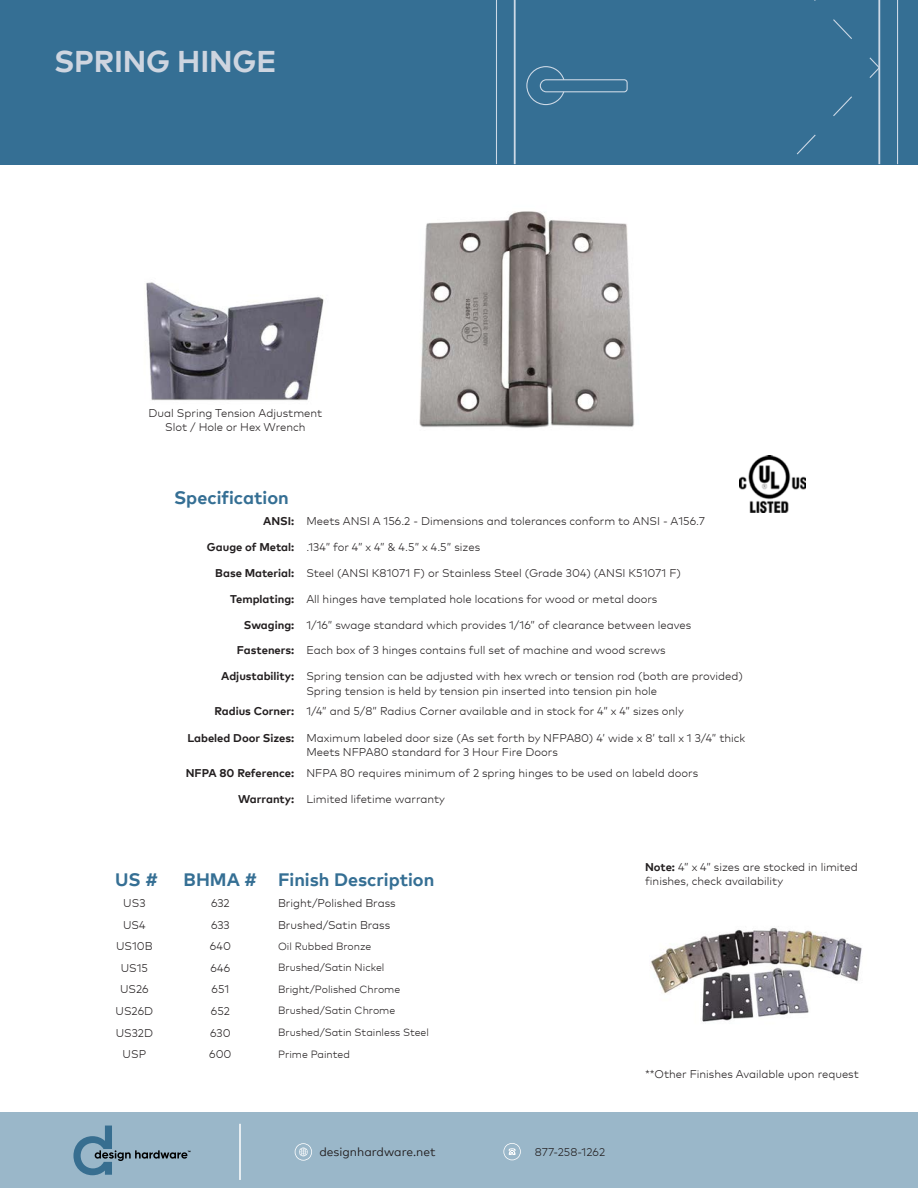
<style>
.page{position:relative;width:918px;height:1188px;background:#fff}
.page>*{position:absolute;margin:0;border:0;box-sizing:border-box;transform-origin:0 0}
.t1{font:700 30px "Mark Pro";letter-spacing:-.005em;color:#ced5e0}
.t2{font:700 18px "Mark Pro";color:#356f94}
.t3{font:12px "Mark Pro";color:#231f20}
.t4{font:300 11.25px/14.2px "Mark Pro";color:#231f20;text-align:center}
.t5{font:300 10.5px "Mark Pro";color:#231f20}
.s1{font-weight:700}
</style>
<div class="page">
<div style="left:0;top:0;width:918px;height:165px;background:#356f94"></div>
<hr style="left:878px;top:0;width:2px;height:164px;background:#cdd9e6">
<hr style="left:514px;top:0;width:2px;height:164px;background:#cdd9e6">
<hr style="left:897px;top:0;width:1px;height:164px;background:#cdd9e6">
<hr style="left:496px;top:0;width:1px;height:164px;background:#cdd9e6">
<svg style="left:814px;top:0;width:38px;height:39px"></svg>
<svg style="left:869px;top:57px;width:10px;height:21px"></svg>
<svg style="left:526px;top:66px;width:326px;height:89px"></svg>
<div style="left:0;top:1112px;width:918px;height:76px;background:#9ab7c9"></div>
<svg style="left:73px;top:1126px;width:117px;height:49px"></svg>
<hr style="left:239px;top:1124px;width:2px;height:56px;background:#fff">
<svg style="left:295px;top:1143px;width:17px;height:18px"></svg>
<svg style="left:503px;top:1143px;width:18px;height:17px"></svg>
<img style="left:419px;top:211px;width:215px;height:217px">
<img style="left:740px;top:456px;width:66px;height:57px">
<img style="left:651px;top:928px;width:211px;height:94px">
<img style="left:146px;top:282px;width:178px;height:119px">
<h1 class="t1" style="left:54px;top:39px;width:224px">SPRING HINGE</h1>
<p class="t4" style="left:149px;top:405px;width:175px">Dual Spring Tension Adjustment<br>Slot / Hole or Hex Wrench</p>
<h2 class="t2" style="left:174px;top:484px;width:116px">Specification</h2>
<p class="t4" style="left:263px;top:513px;width:443px"><span class="s1">ANSI:</span> Meets ANSI A 156.2 - Dimensions and tolerances conform to ANSI - A156.7</p>
<p class="t4" style="left:207px;top:539px;width:275px"><span class="s1">Gauge of Metal:</span> .134” for 4” x 4” &amp; 4.5” x 4.5” sizes</p>
<p class="t4" style="left:215px;top:565px;width:467px"><span class="s1">Base Material:</span> Steel (ANSI K81071 F) or Stainless Steel (Grade 304) (ANSI K51071 F)</p>
<p class="t4" style="left:230px;top:591px;width:429px"><span class="s1">Templating:</span> All hinges have templated hole locations for wood or metal doors</p>
<p class="t4" style="left:244px;top:617px;width:449px"><span class="s1">Swaging:</span> 1/16” swage standard which provides 1/16” of clearance between leaves</p>
<p class="t4" style="left:237px;top:642px;width:430px"><span class="s1">Fasteners:</span> Each box of 3 hinges contains full set of machine and wood screws</p>
<p class="t4" style="left:221px;top:668px;width:523px"><span class="s1">Adjustability:</span> Spring tension can be adjusted with hex wrech or tension rod (both are provided)<br>Spring tension is held by tension pin inserted into tension pin hole</p>
<p class="t4" style="left:214px;top:704px;width:471px"><span class="s1">Radius Corner:</span> 1/4” and 5/8” Radius Corner available and in stock for 4” x 4” sizes only</p>
<p class="t4" style="left:306px;top:730px;width:441px;text-align:left;text-indent:-119px"><span class="s1">Labeled Door Sizes:</span> Maximum labeled door size (As set forth by NFPA80) 4’ wide x 8’ tall x 1 3/4” thick<br>Meets NFPA80 standard for 3 Hour Fire Doors</p>
<p class="t4" style="left:186px;top:765px;width:514px"><span class="s1">NFPA 80 Reference:</span> NFPA 80 requires minimum of 2 spring hinges to be used on labeld doors</p>
<p class="t4" style="left:238px;top:791px;width:208px"><span class="s1">Warranty:</span> Limited lifetime warranty</p>
<h2 class="t2" style="left:115px;top:866px;width:45px">US #</h2>
<h2 class="t2" style="left:184px;top:866px;width:252px">BHMA # Finish Description</h2>
<p class="t4" style="left:123px;top:895px;width:24px">US3</p>
<p class="t4" style="left:211px;top:895px;width:20px">632</p>
<p class="t4" style="left:278px;top:895px;width:119px">Bright/Polished Brass</p>
<p class="t4" style="left:123px;top:917px;width:24px">US4</p>
<p class="t4" style="left:211px;top:917px;width:20px">633</p>
<p class="t4" style="left:278px;top:917px;width:114px">Brushed/Satin Brass</p>
<p class="t4" style="left:116px;top:938px;width:38px">US10B</p>
<p class="t4" style="left:210px;top:938px;width:23px">640</p>
<p class="t5" style="left:278px;top:938px;width:95px">Oil Rubbed Bronze</p>
<p class="t4" style="left:121px;top:960px;width:29px">US15</p>
<p class="t4" style="left:211px;top:960px;width:21px">646</p>
<p class="t5" style="left:278px;top:960px;width:108px">Brushed/Satin Nickel</p>
<p class="t4" style="left:120px;top:982px;width:30px">US26</p>
<p class="t4" style="left:212px;top:982px;width:19px">651</p>
<p class="t5" style="left:278px;top:981px;width:124px">Bright/Polished Chrome</p>
<p class="t4" style="left:116px;top:1003px;width:39px">US26D</p>
<p class="t4" style="left:211px;top:1003px;width:21px">652</p>
<p class="t5" style="left:278px;top:1003px;width:119px">Brushed/Satin Chrome</p>
<p class="t4" style="left:116px;top:1025px;width:39px">US32D</p>
<p class="t4" style="left:210px;top:1025px;width:22px">630</p>
<p class="t5" style="left:278px;top:1025px;width:152px">Brushed/Satin Stainless Steel</p>
<p class="t4" style="left:123px;top:1046px;width:25px">USP</p>
<p class="t4" style="left:209px;top:1046px;width:24px">600</p>
<p class="t5" style="left:278px;top:1046px;width:73px">Prime Painted</p>
<p class="t3" style="left:319px;top:1143px;width:118px">designhardware.net</p>
<p class="t4" style="left:535px;top:1144px;width:72px">877-258-1262</p>
<p class="t4" style="left:645px;top:859px;width:214px;text-align:left"><span class="s1">Note:</span> 4” x 4” sizes are stocked in limited finishes, check availability</p>
<p class="t4" style="left:645px;top:1066px;width:215px">**Other Finishes Available upon request</p>
</div>
